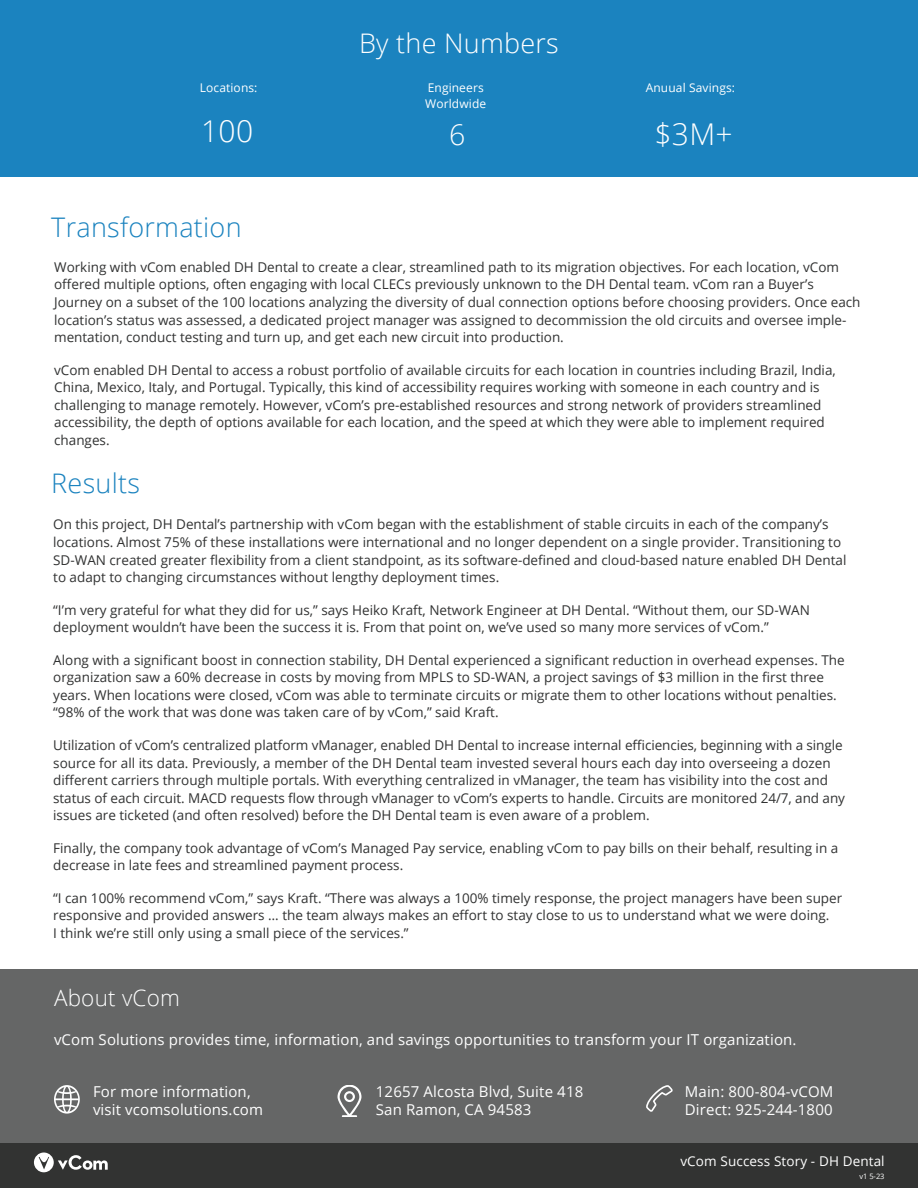
<style>
.page{position:relative;width:918px;height:1188px;background:#fff}
.page>*{position:absolute;margin:0;border:0;box-sizing:border-box;transform-origin:0 0}
.t1{font:300 30px "Open Sans";color:#fff}
.t2{font:300 28.5px "Open Sans";color:#fff}
.t3{font:300 27px "Open Sans";letter-spacing:.01em;color:#1b83bf}
.t4{font:300 27px "Open Sans";letter-spacing:.01em;color:#fff}
.t5{font:300 22.5px "Open Sans";letter-spacing:.01em;color:#fff}
.t6{font:15px/18px "Open Sans";letter-spacing:.01em;color:#fff}
.t7{font:13.5px/17.5px "Open Sans";color:#313232}
.t8{font:13.5px "Open Sans";letter-spacing:.01em;color:#fff}
.t9{font:12px/16.5px "Open Sans";letter-spacing:.01em;color:#fff}
.t10{font:7.5px "Open Sans";color:#fff}
</style>
<div class="page">
<div style="left:0;top:0;width:918px;height:177px;background:#1b83bf"></div>
<div style="left:0;top:969px;width:918px;height:185px;background:#656666"></div>
<svg style="left:54px;top:1085px;width:26px;height:29px"></svg>
<svg style="left:338px;top:1085px;width:24px;height:32px"></svg>
<svg style="left:646px;top:1085px;width:26px;height:27px"></svg>
<div style="left:0;top:1143px;width:918px;height:45px;background:#323332"></div>
<svg style="left:34px;top:1153px;width:74px;height:19px"></svg>
<p class="t9" style="left:200px;top:79px;width:59px">Locations:</p>
<h1 class="t1" style="left:201px;top:111px;width:53px">100</h1>
<h3 class="t3" style="left:51px;top:208px;width:192px">Transformation</h3>
<h3 class="t4" style="left:359px;top:25px;width:201px">By the Numbers</h3>
<p class="t9" style="left:425px;top:79px;width:62px">Engineers<br>Worldwide</p>
<h2 class="t2" style="left:449px;top:115px;width:18px">6</h2>
<p class="t9" style="left:646px;top:79px;width:91px">Anuual Savings:</p>
<h1 class="t1" style="left:655px;top:114px;width:80px">$3M+</h1>
<p class="t7" style="left:54px;top:258px;width:808px">Working with vCom enabled DH Dental to create a clear, streamlined path to its migration objectives. For each location, vCom offered multiple options, often engaging with local CLECs previously unknown to the DH Dental team. vCom ran a Buyer’s Journey on a subset of the 100 locations analyzing the diversity of dual connection options before choosing providers. Once each location’s status was assessed, a dedicated project manager was assigned to decommission the old circuits and oversee imple&shy;mentation, conduct testing and turn up, and get each new circuit into production.</p>
<p class="t7" style="left:54px;top:361px;width:783px">vCom enabled DH Dental to access a robust portfolio of available circuits for each location in countries including Brazil, India, China, Mexico, Italy, and Portugal. Typically, this kind of accessibility requires working with someone in each country and is challenging to manage remotely. However, vCom’s pre-established resources and strong network of providers streamlined accessibility, the depth of options available for each location, and the speed at which they were able to implement required changes.</p>
<h3 class="t3" style="left:51px;top:465px;width:90px">Results</h3>
<p class="t7" style="left:53px;top:515px;width:795px">On this project, DH Dental’s partnership with vCom began with the establishment of stable circuits in each of the company’s locations. Almost 75% of these installations were international and no longer dependent on a single provider. Transitioning to SD-WAN created greater flexibility from a client standpoint, as its software-defined and cloud-based nature enabled DH Dental to adapt to changing circumstances without lengthy deployment times.</p>
<p class="t7" style="left:53px;top:601px;width:758px">“I’m very grateful for what they did for us,” says Heiko Kraft, Network Engineer at DH Dental. “Without them, our SD-WAN deployment wouldn’t have been the success it is. From that point on, we’ve used so many more services of vCom.”</p>
<p class="t7" style="left:53px;top:651px;width:793px">Along with a significant boost in connection stability, DH Dental experienced a significant reduction in overhead expenses. The organization saw a 60% decrease in costs by moving from MPLS to SD-WAN, a project savings of $3 million in the first three years. When locations were closed, vCom was able to terminate circuits or migrate them to other locations without penalties. “98% of the work that was done was taken care of by vCom,” said Kraft.</p>
<p class="t7" style="left:53px;top:736px;width:793px">Utilization of vCom’s centralized platform vManager, enabled DH Dental to increase internal efficiencies, beginning with a single source for all its data. Previously, a member of the DH Dental team invested several hours each day into overseeing a dozen different carriers through multiple portals. With everything centralized in vManager, the team has visibility into the cost and status of each circuit. MACD requests flow through vManager to vCom’s experts to handle. Circuits are monitored 24/7, and any issues are ticketed (and often resolved) before the DH Dental team is even aware of a problem.</p>
<p class="t7" style="left:53px;top:839px;width:787px">Finally, the company took advantage of vCom’s Managed Pay service, enabling vCom to pay bills on their behalf, resulting in a decrease in late fees and streamlined payment process.</p>
<p class="t7" style="left:53px;top:889px;width:791px">“I can 100% recommend vCom,” says Kraft. “There was always a 100% timely response, the project managers have been super responsive and provided answers … the team always makes an effort to stay close to us to understand what we were doing.<br>I think we’re still only using a small piece of the services.”</p>
<h3 class="t5" style="left:54px;top:983px;width:128px">About vCom</h3>
<p class="t6" style="left:54px;top:1031px;width:744px">vCom Solutions provides time, information, and savings opportunities to transform your IT organization.</p>
<p class="t6" style="left:93px;top:1082px;width:172px">For more information, visit vcomsolutions.com</p>
<p class="t6" style="left:376px;top:1082px;width:209px">12657 Alcosta Blvd, Suite 418<br>San Ramon, CA 94583</p>
<p class="t6" style="left:685px;top:1082px;width:150px">Main: 800-804-vCOM<br>Direct: 925-244-1800</p>
<p class="t8" style="left:680px;top:1152px;width:206px">vCom Success Story - DH Dental</p>
<p class="t10" style="left:859px;top:1171px;width:27px">v1 5-23</p>
</div>
